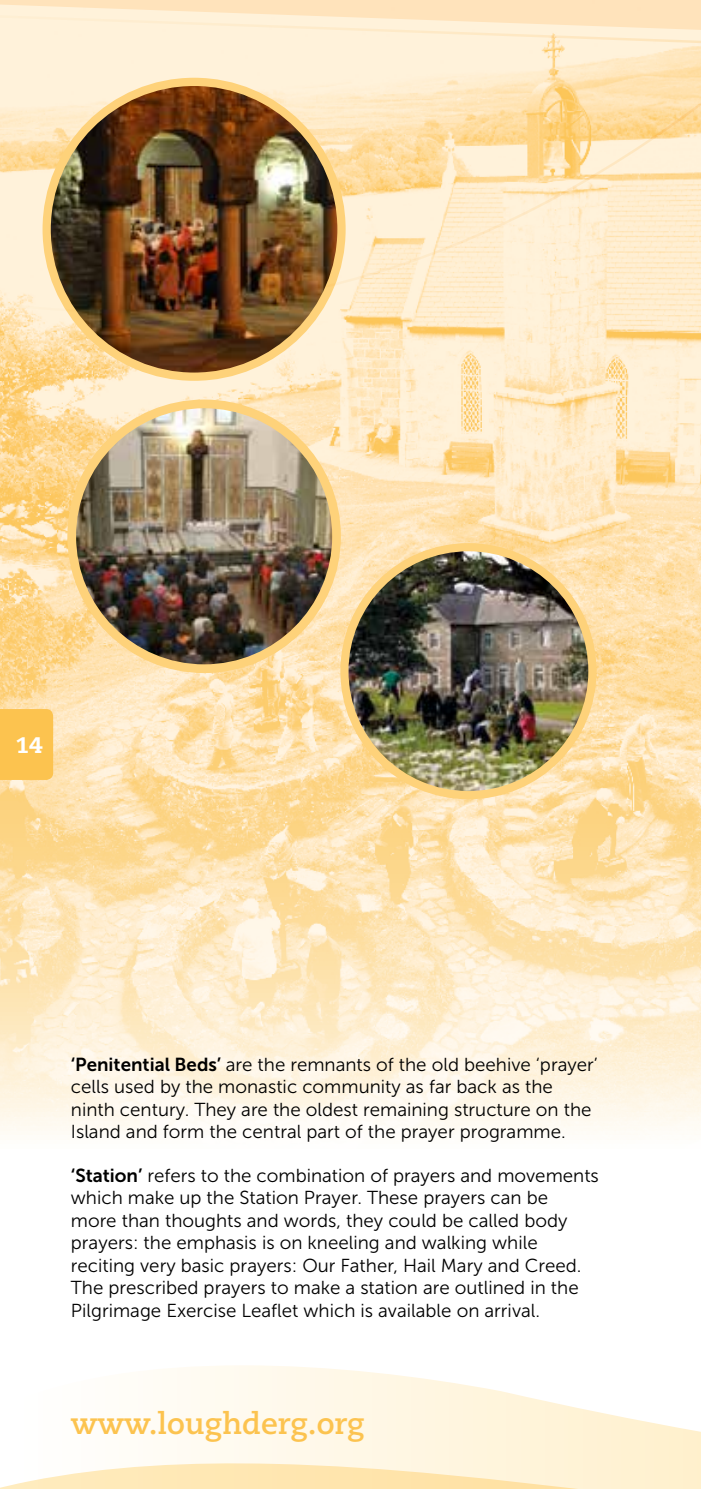
<style>
.page{position:relative;width:702px;height:1489px;background:#fff}
.page>*{position:absolute;margin:0;border:0;box-sizing:border-box;transform-origin:0 0}
.t1{font:700 30px "Caecilia LT Std";color:#fcc34f}
.t2{font:800 22.5px "Caecilia LT Std";color:#fff}
.t3{font:18.75px/22.5px "Museo Sans 300";color:#000}
.s1{font-family:"Museo Sans 700"}
</style>
<div class="page">
<img style="left:0;top:32px;width:700px;height:1082px">
<svg style="left:0;top:1px;width:700px;height:31px;background:#fee9c9"></svg>
<svg style="left:162px;top:1365px;width:538px;height:96px"></svg>
<svg style="left:0;top:1461px;width:700px;height:27px;background:#ffeec9"></svg>
<div style="left:0;top:709px;width:53px;height:71px;background:#fcc34f"></div>
<p class="t2" style="left:16px;top:731px;width:28px">14</p>
<p class="t3" style="left:71px;top:1052px;width:528px"><span class="s1">‘Penitential Beds’</span> are the remnants of the old beehive ‘prayer’ cells used by the monastic community as far back as the ninth century. They are the oldest remaining structure on the Island and form the central part of the prayer programme.</p>
<p class="t3" style="left:71px;top:1164px;width:529px"><span class="s1">‘Station’</span> refers to the combination of prayers and movements which make up the Station Prayer. These prayers can be<br>more than thoughts and words, they could be called body prayers: the emphasis is on kneeling and walking while reciting very basic prayers: Our Father, Hail Mary and Creed.<br>The prescribed prayers to make a station are outlined in the Pilgrimage Exercise Leaflet which is available on arrival.</p>
<h1 class="t1" style="left:71px;top:1405px;width:295px">www.loughderg.org</h1>
</div>
